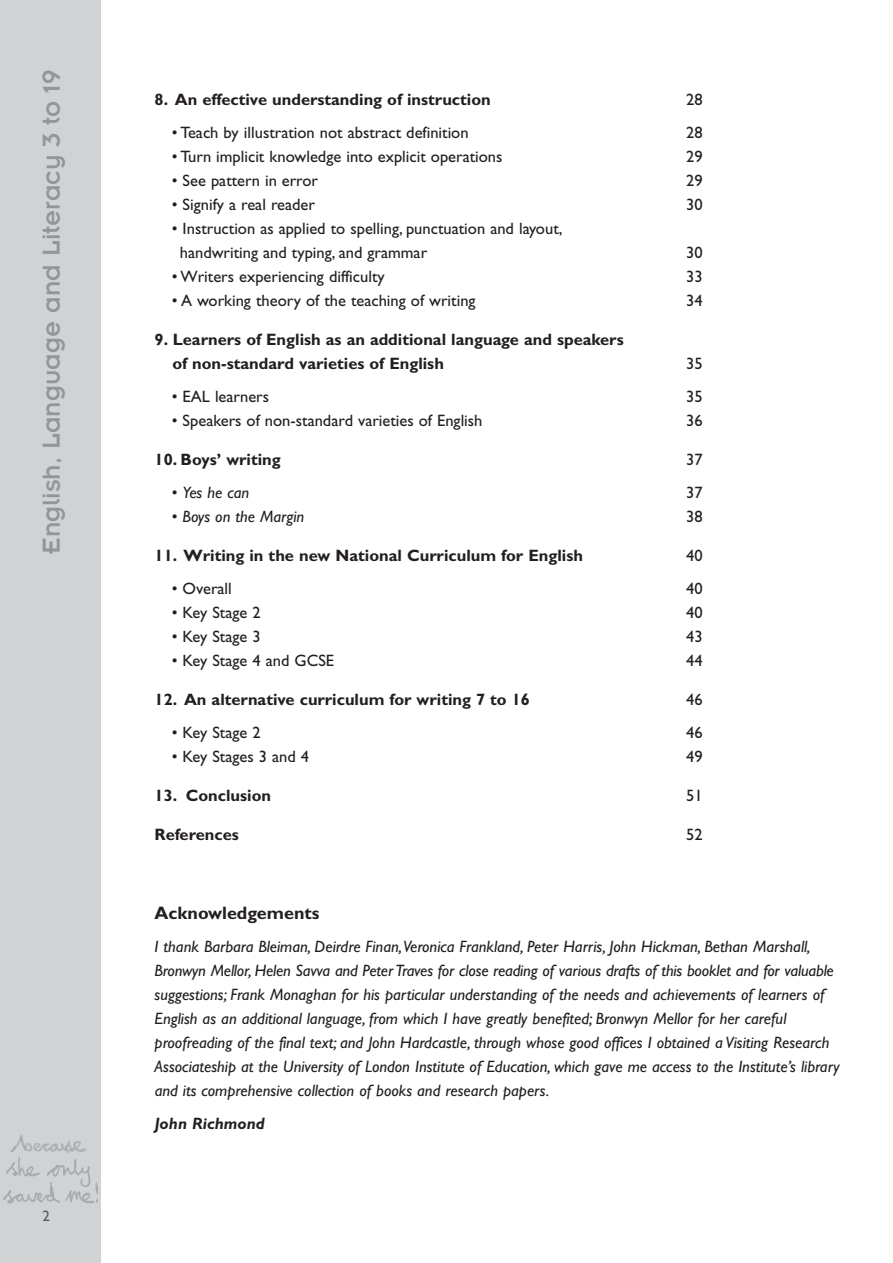
<style>
.page{position:relative;width:893px;height:1263px;background:#fff}
.page>*{position:absolute;margin:0;border:0;box-sizing:border-box;transform-origin:0 0}
.t1{font:27px "Insignia";color:#939598}
.t2{font:700 18px "Gill Sans";color:#231f20}
.t3{font:italic 16.5px/24px "Gill Sans";color:#231f20}
.t4{font:16.5px/24px "Gill Sans";color:#231f20}
.t5{font:700 16.5px/24px "Gill Sans";color:#231f20}
.t6{font:italic 700 16.5px "Gill Sans";color:#231f20}
.t7{font:15px "Gill Sans";color:#57585a}
.s1{font-style:normal}
</style>
<div class="page">
<div style="left:0;top:0;width:101px;height:1263px;background:#d1d2d4"></div>
<img style="left:10px;top:1135px;width:76px;height:19px">
<img style="left:6px;top:1153px;width:36px;height:24px">
<img style="left:48px;top:1159px;width:43px;height:23px">
<img style="left:3px;top:1182px;width:57px;height:22px">
<img style="left:65px;top:1182px;width:33px;height:22px">
<h1 class="t1" style="left:43px;top:554px;width:486px;rotate:-90deg">English, Language and Literacy 3 to 19</h1>
<p class="t7" style="left:42px;top:1207px;width:9px">2</p>
<p class="t5" style="left:155px;top:89px;width:338px">8. An effective understanding of instruction</p>
<p class="t4" style="left:686px;top:89px;width:18px">28</p>
<p class="t4" style="left:172px;top:122px;width:298px">• Teach by illustration not abstract definition</p>
<p class="t4" style="left:686px;top:122px;width:18px">28</p>
<p class="t4" style="left:172px;top:146px;width:332px">• Turn implicit knowledge into explicit operations</p>
<p class="t4" style="left:686px;top:146px;width:18px">29</p>
<p class="t4" style="left:172px;top:170px;width:148px">• See pattern in error</p>
<p class="t4" style="left:686px;top:170px;width:18px">29</p>
<p class="t4" style="left:172px;top:194px;width:145px">• Signify a real reader</p>
<p class="t4" style="left:686px;top:194px;width:18px">30</p>
<p class="t4" style="left:180px;top:218px;width:384px;text-indent:-8px">• Instruction as applied to spelling, punctuation and layout, handwriting and typing, and grammar</p>
<p class="t4" style="left:686px;top:242px;width:18px">30</p>
<p class="t4" style="left:172px;top:266px;width:214px">• Writers experiencing difficulty</p>
<p class="t4" style="left:686px;top:266px;width:18px">33</p>
<p class="t4" style="left:172px;top:290px;width:305px">• A working theory of the teaching of writing</p>
<p class="t4" style="left:686px;top:290px;width:18px">34</p>
<p class="t5" style="left:172px;top:329px;width:453px;text-indent:-18px">9. Learners of English as an additional language and speakers of non-standard varieties of English</p>
<p class="t4" style="left:686px;top:353px;width:18px">35</p>
<p class="t4" style="left:172px;top:386px;width:99px">• EAL learners</p>
<p class="t4" style="left:686px;top:386px;width:18px">35</p>
<p class="t4" style="left:172px;top:410px;width:312px">• Speakers of non-standard varieties of English</p>
<p class="t4" style="left:686px;top:410px;width:18px">36</p>
<p class="t5" style="left:155px;top:449px;width:128px">10. Boys’ writing</p>
<p class="t4" style="left:686px;top:449px;width:18px">37</p>
<p class="t3" style="left:172px;top:482px;width:79px"><span class="s1">•</span> Yes he can</p>
<p class="t4" style="left:686px;top:482px;width:18px">37</p>
<p class="t3" style="left:172px;top:506px;width:134px"><span class="s1">•</span> Boys on the Margin</p>
<p class="t4" style="left:686px;top:506px;width:18px">38</p>
<p class="t5" style="left:155px;top:545px;width:430px">11. Writing in the new National Curriculum for English</p>
<p class="t4" style="left:686px;top:545px;width:18px">40</p>
<p class="t4" style="left:172px;top:578px;width:62px">• Overall</p>
<p class="t4" style="left:686px;top:578px;width:18px">40</p>
<p class="t4" style="left:172px;top:602px;width:90px">• Key Stage 2</p>
<p class="t4" style="left:686px;top:602px;width:18px">40</p>
<p class="t4" style="left:172px;top:626px;width:90px">• Key Stage 3</p>
<p class="t4" style="left:686px;top:626px;width:18px">43</p>
<p class="t4" style="left:172px;top:650px;width:164px">• Key Stage 4 and GCSE</p>
<p class="t4" style="left:686px;top:650px;width:18px">44</p>
<p class="t5" style="left:155px;top:689px;width:377px">12. An alternative curriculum for writing 7 to 16</p>
<p class="t4" style="left:686px;top:689px;width:18px">46</p>
<p class="t4" style="left:172px;top:722px;width:90px">• Key Stage 2</p>
<p class="t4" style="left:686px;top:722px;width:18px">46</p>
<p class="t4" style="left:172px;top:746px;width:139px">• Key Stages 3 and 4</p>
<p class="t4" style="left:686px;top:746px;width:18px">49</p>
<p class="t5" style="left:155px;top:785px;width:118px">13. Conclusion</p>
<p class="t4" style="left:686px;top:785px;width:18px">51</p>
<p class="t5" style="left:155px;top:824px;width:86px">References</p>
<p class="t4" style="left:686px;top:824px;width:18px">52</p>
<p class="t2" style="left:155px;top:906px;width:166px">Acknowledgements</p>
<p class="t3" style="left:155px;top:936px;width:687px">I thank Barbara Bleiman, Deirdre Finan,Veronica Frankland, Peter Harris, John Hickman, Bethan Marshall, Bronwyn Mellor, Helen Savva and Peter Traves for close reading of various drafts of this booklet and for valuable suggestions; Frank Monaghan for his particular understanding of the needs and achievements of learners of English as an additional language, from which I have greatly benefited; Bronwyn Mellor for her careful proofreading of the final text; and John Hardcastle, through whose good offices I obtained a Visiting Research Associateship at the University of London Institute of Education, which gave me access to the Institute’s library and its comprehensive collection of books and research papers.</p>
<p class="t6" style="left:155px;top:1117px;width:112px">John Richmond</p>
</div>
